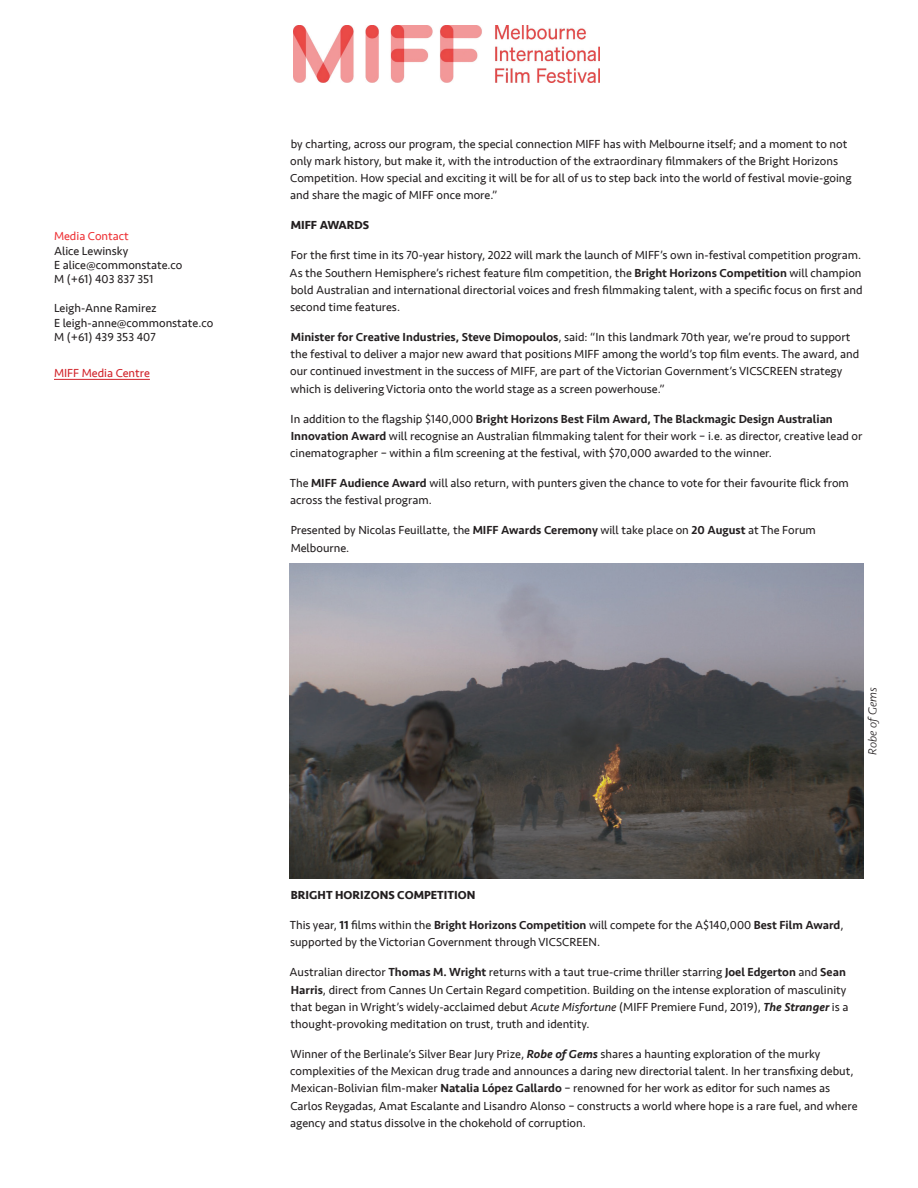
<style>
.page{position:relative;width:918px;height:1188px;background:#fff}
.page>*{position:absolute;margin:0;border:0;box-sizing:border-box;transform-origin:0 0}
.t1{font:12px/17.2px "Seravek";color:#231f20}
.t2{font:700 12px "Seravek";color:#231f20}
.t3{font:12px "Seravek";color:#d1232a}
.t4{font:12px "Seravek";color:#ee3337}
.t5{font:italic 300 12px "Seravek";color:#231f20}
.s1{font-weight:500}
.s2{font-style:italic}
.s3{font-weight:500;font-style:italic}
</style>
<div class="page">
<img style="left:294px;top:26px;width:305px;height:56px">
<hr style="left:54px;top:379px;width:96px;height:1px;background:#d1232a">
<img style="left:290px;top:563px;width:574px;height:316px">
<p class="t4" style="left:54px;top:227px;width:76px">Media Contact</p>
<p class="t1" style="left:54px;top:243px;width:130px;line-height:14.4px">Alice Lewinsky<br>E alice@commonstate.co<br>M (+61) 403 837 351</p>
<p class="t1" style="left:54px;top:301px;width:161px;line-height:14.4px">Leigh-Anne Ramirez<br>E leigh-anne@commonstate.co<br>M (+61) 439 353 407</p>
<p class="t3" style="left:54px;top:364px;width:97px">MIFF Media Centre</p>
<p class="t1" style="left:290px;top:135px;width:563px">by charting, across our program, the special connection MIFF has with Melbourne itself; and a moment to not only mark history, but make it, with the introduction of the extraordinary filmmakers of the Bright Horizons Competition. How special and exciting it will be for all of us to step back into the world of festival movie-going and share the magic of MIFF once more.”</p>
<p class="t2" style="left:291px;top:216px;width:80px">MIFF AWARDS</p>
<p class="t1" style="left:290px;top:247px;width:575px;text-align:justify">For the first time in its 70-year history, 2022 will mark the launch of MIFF’s own in-festival competition program.<br>As the Southern Hemisphere’s richest feature film competition, the <span class="s1">Bright Horizons Competition</span> will champion bold Australian and international directorial voices and fresh filmmaking talent, with a specific focus on first and second time features.</p>
<p class="t1" style="left:290px;top:328px;width:571px"><span class="s1">Minister for Creative Industries, Steve Dimopoulos</span>, said: “In this landmark 70th year, we’re proud to support the festival to deliver a major new award that positions MIFF among the world’s top film events. The award, and our continued investment in the success of MIFF, are part of the Victorian Government’s VICSCREEN strategy which is delivering Victoria onto the world stage as a screen powerhouse.”</p>
<p class="t1" style="left:290px;top:410px;width:574px">In addition to the flagship $140,000 <span class="s1">Bright Horizons Best Film Award, The Blackmagic Design Australian<br>Innovation Award</span> will recognise an Australian filmmaking talent for their work – i.e. as director, creative lead or cinematographer – within a film screening at the festival, with $70,000 awarded to the winner.</p>
<p class="t1" style="left:290px;top:475px;width:561px">The <span class="s1">MIFF Audience Award</span> will also return, with punters given the chance to vote for their favourite flick from across the festival program.</p>
<p class="t1" style="left:291px;top:522px;width:527px">Presented by Nicolas Feuillatte, the <span class="s1">MIFF Awards Ceremony</span> will take place on <span class="s1">20 August</span> at The Forum<br>Melbourne.</p>
<p class="t5" style="left:866px;top:755px;width:69px;rotate:-90deg">Robe ofGems</p>
<p class="t2" style="left:291px;top:885px;width:186px">BRIGHT HORIZONS COMPETITION</p>
<p class="t1" style="left:290px;top:916px;width:555px">This year, <span class="s1">11</span> films within the <span class="s1">Bright Horizons Competition</span> will compete for the A$140,000 <span class="s1">Best Film Award</span>, supported by the Victorian Government through VICSCREEN.</p>
<p class="t1" style="left:290px;top:964px;width:560px">Australian director <span class="s1">Thomas M. Wright</span> returns with a taut true-crime thriller starring <span class="s1">Joel Edgerton</span> and <span class="s1">Sean Harris</span>, direct from Cannes Un Certain Regard competition. Building on the intense exploration of masculinity that began in Wright’s widely-acclaimed debut <span class="s2">Acute Misfortune</span> (MIFF Premiere Fund, 2019), <span class="s3">The Stranger</span> is a thought-provoking meditation on trust, truth and identity.</p>
<p class="t1" style="left:290px;top:1045px;width:569px">Winner of the Berlinale’s Silver Bear Jury Prize, <span class="s3">Robe of Gems</span> shares a haunting exploration of the murky complexities of the Mexican drug trade and announces a daring new directorial talent. In her transfixing debut, Mexican-Bolivian film-maker <span class="s1">Natalia López Gallardo</span> – renowned for her work as editor for such names as Carlos Reygadas, Amat Escalante and Lisandro Alonso – constructs a world where hope is a rare fuel, and where agency and status dissolve in the chokehold of corruption.</p>
</div>
